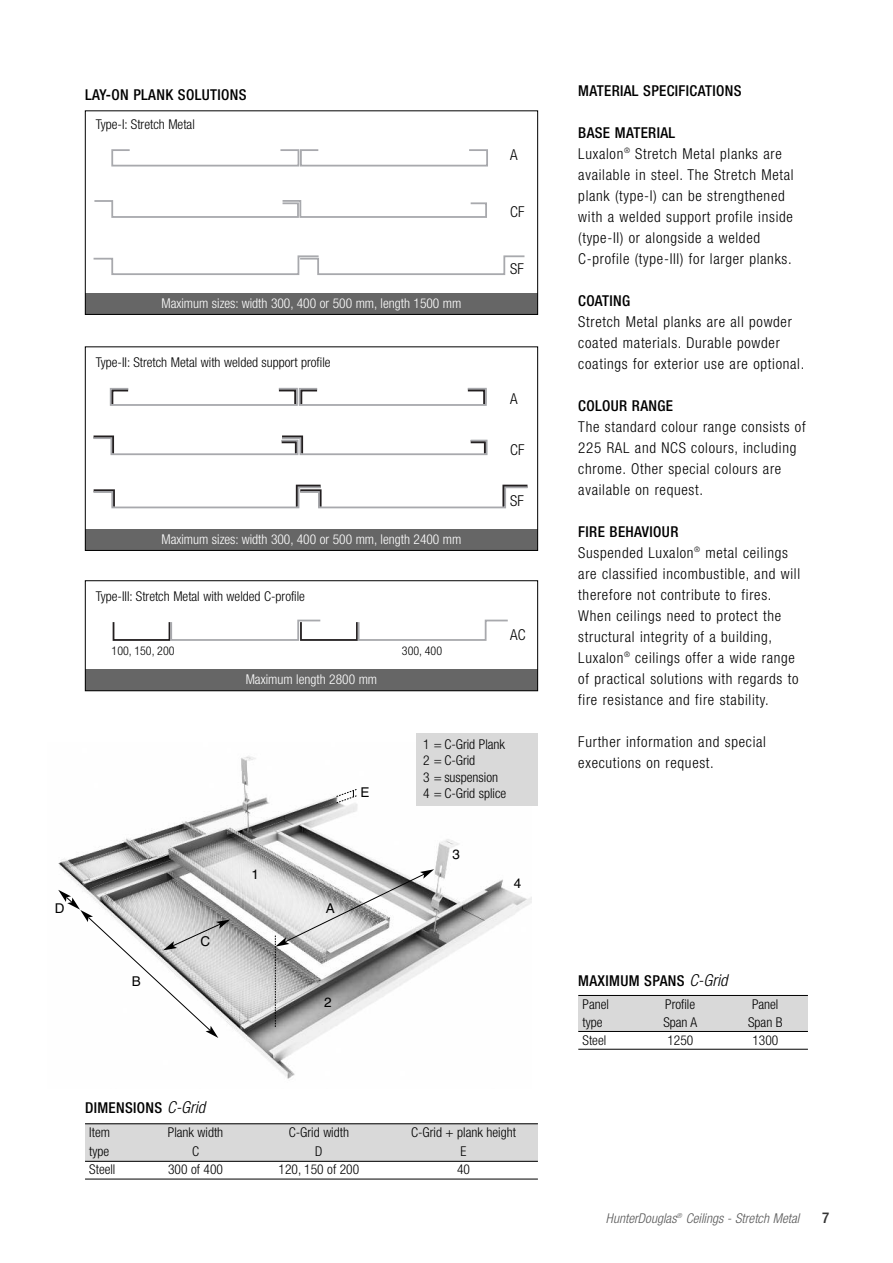
<style>
.page{position:relative;width:893px;height:1263px;background:#fff}
.page>*{position:absolute;margin:0;border:0;box-sizing:border-box;transform-origin:0 0}
.t1{font:300 condensed 15px/21px "Helvetica Neue";letter-spacing:.045em;color:#000}
.t2{font:500 condensed 15px "Helvetica Neue";letter-spacing:.025em;color:#000}
.t3{font:500 condensed 15px "Helvetica Neue";color:#333}
.t4{font:300 condensed 13.5px/16.5px "Helvetica Neue";color:#000}
.t5{font:300 condensed 13.5px "Helvetica Neue";color:#fff}
.t6{font:italic 300 condensed 13.5px "Helvetica Neue";letter-spacing:.005em;color:#595959}
.t7{font:13.5px "Helvetica";color:#000}
.t8{font:300 condensed 12px "Helvetica Neue";color:#000}
.s1{font-weight:300;font-style:italic;font-size:16.5px}
.s2{font-weight:500}
</style>
<div class="page">
<div style="left:85px;top:670px;width:453px;height:21px;background:#666"></div>
<div style="left:85px;top:529px;width:453px;height:22px;background:#666"></div>
<img style="left:58px;top:742px;width:473px;height:337px">
<div style="left:417px;top:733px;width:121px;height:73px;background:#d9d9d9"></div>
<svg style="left:111px;top:149px;width:377px;height:18px"></svg>
<svg style="left:94px;top:255px;width:430px;height:20px"></svg>
<svg style="left:109px;top:388px;width:378px;height:18px"></svg>
<svg style="left:94px;top:435px;width:394px;height:21px"></svg>
<svg style="left:94px;top:200px;width:393px;height:18px"></svg>
<svg style="left:94px;top:484px;width:433px;height:25px"></svg>
<div style="left:113px;top:621px;width:57px;height:20px;border:2px solid #231f20"></div>
<svg style="left:169px;top:619px;width:152px;height:22px"></svg>
<div style="left:300px;top:621px;width:58px;height:20px;border:2px solid #231f20"></div>
<svg style="left:357px;top:619px;width:151px;height:22px"></svg>
<div style="left:85px;top:293px;width:453px;height:22px;background:#666"></div>
<div style="left:85px;top:580px;width:453px;height:111px;border:1px solid #000"></div>
<div style="left:85px;top:1123px;width:453px;height:39px;background:#d9d9d9"></div>
<hr style="left:85px;top:1123px;width:453px;height:1px;background:#000">
<hr style="left:85px;top:1161px;width:453px;height:1px;background:#000">
<hr style="left:85px;top:1179px;width:453px;height:1px;background:#000">
<div style="left:578px;top:995px;width:230px;height:36px;background:#d9d9d9"></div>
<hr style="left:578px;top:995px;width:230px;height:1px;background:#000">
<hr style="left:578px;top:1031px;width:230px;height:1px;background:#000">
<hr style="left:578px;top:1049px;width:230px;height:1px;background:#000">
<svg style="left:275px;top:869px;width:159px;height:158px"></svg>
<div style="left:85px;top:111px;width:453px;height:204px;border:1px solid #000"></div>
<div style="left:85px;top:347px;width:453px;height:204px;border:1px solid #000"></div>
<svg style="left:58px;top:890px;width:172px;height:148px"></svg>
<svg style="left:336px;top:789px;width:21px;height:14px"></svg>
<p class="t7" style="left:55px;top:900px;width:11px">D</p>
<p class="t2" style="left:85px;top:89px;width:163px">LAY-ON PLANK SOLUTIONS</p>
<p class="t4" style="left:96px;top:117px;width:101px">Type-I: Stretch Metal</p>
<p class="t5" style="left:161px;top:298px;width:302px">Maximum sizes: width 300, 400 or 500 mm, length 1500 mm</p>
<p class="t4" style="left:96px;top:355px;width:236px">Type-II: Stretch Metal with welded support profile</p>
<p class="t5" style="left:161px;top:534px;width:302px">Maximum sizes: width 300, 400 or 500 mm, length 2400 mm</p>
<p class="t4" style="left:96px;top:589px;width:211px">Type-III: Stretch Metal with welded C-profile</p>
<p class="t8" style="left:112px;top:646px;width:64px">100, 150, 200</p>
<p class="t8" style="left:402px;top:646px;width:42px">300, 400</p>
<p class="t5" style="left:246px;top:674px;width:133px">Maximum length 2800 mm</p>
<p class="t1" style="left:510px;top:145px;width:9px">A</p>
<p class="t1" style="left:510px;top:202px;width:16px">CF</p>
<p class="t1" style="left:510px;top:259px;width:15px">SF</p>
<p class="t1" style="left:510px;top:389px;width:9px">A</p>
<p class="t1" style="left:510px;top:440px;width:16px">CF</p>
<p class="t1" style="left:510px;top:491px;width:15px">SF</p>
<p class="t1" style="left:510px;top:625px;width:17px">AC</p>
<p class="t7" style="left:132px;top:973px;width:11px">B</p>
<p class="t7" style="left:200px;top:933px;width:11px">C</p>
<p class="t7" style="left:251px;top:866px;width:9px">1</p>
<p class="t7" style="left:360px;top:784px;width:11px">E</p>
<p class="t7" style="left:326px;top:900px;width:11px">A</p>
<p class="t7" style="left:324px;top:994px;width:9px">2</p>
<p class="t4" style="left:423px;top:737px;width:85px">1 = C-Grid Plank<br>2 = C-Grid<br>3 = suspension<br>4 = C-Grid splice</p>
<p class="t7" style="left:453px;top:846px;width:9px">3</p>
<p class="t7" style="left:514px;top:875px;width:9px">4</p>
<p class="t2" style="left:85px;top:1102px;width:122px">DIMENSIONS <span class="s1">C-Grid</span></p>
<p class="t4" style="left:89px;top:1125px;width:22px">Item</p>
<p class="t4" style="left:168px;top:1125px;width:57px">Plank width</p>
<p class="t4" style="left:289px;top:1125px;width:62px">C-Grid width</p>
<p class="t4" style="left:411px;top:1125px;width:106px">C-Grid + plank height</p>
<p class="t4" style="left:89px;top:1144px;width:21px">type</p>
<p class="t4" style="left:192px;top:1144px;width:9px">C</p>
<p class="t4" style="left:315px;top:1144px;width:9px">D</p>
<p class="t4" style="left:460px;top:1144px;width:7px">E</p>
<p class="t4" style="left:89px;top:1162px;width:28px">Steell</p>
<p class="t4" style="left:168px;top:1162px;width:56px">300 of 400</p>
<p class="t4" style="left:279px;top:1162px;width:82px">120, 150 of 200</p>
<p class="t4" style="left:457px;top:1162px;width:14px">40</p>
<p class="t2" style="left:578px;top:85px;width:165px">MATERIAL SPECIFICATIONS</p>
<p class="t1" style="left:578px;top:123px;width:217px"><span class="s2">BASE MATERIAL<br></span>Luxalon<sup>®</sup> Stretch Metal planks are available in steel. The Stretch Metal plank (type-I) can be strengthened with a welded support profile inside (type-II) or alongside a welded C-profile (type-III) for larger planks.</p>
<p class="t2" style="left:578px;top:295px;width:53px">COATING</p>
<p class="t1" style="left:578px;top:312px;width:227px">Stretch Metal planks are all powder coated materials. Durable powder coatings for exterior use are optional.</p>
<p class="t2" style="left:578px;top:400px;width:96px">COLOUR RANGE</p>
<p class="t1" style="left:578px;top:417px;width:229px">The standard colour range consists of<br>225 RAL and NCS colours, including chrome. Other special colours are available on request.</p>
<p class="t1" style="left:578px;top:522px;width:223px"><span class="s2">FIRE BEHAVIOUR<br></span>Suspended Luxalon<sup>®</sup> metal ceilings are classified incombustible, and will therefore not contribute to fires.<br>When ceilings need to protect the structural integrity of a building, Luxalon<sup>®</sup> ceilings offer a wide range of practical solutions with regards to fire resistance and fire stability.</p>
<p class="t1" style="left:578px;top:732px;width:189px">Further information and special executions on request.</p>
<p class="t2" style="left:578px;top:975px;width:151px">MAXIMUM SPANS <span class="s1">C-Grid</span></p>
<p class="t4" style="left:583px;top:997px;width:28px">Panel</p>
<p class="t4" style="left:665px;top:997px;width:31px">Profile</p>
<p class="t4" style="left:752px;top:997px;width:28px">Panel</p>
<p class="t4" style="left:583px;top:1015px;width:21px">type</p>
<p class="t4" style="left:663px;top:1015px;width:36px">Span A</p>
<p class="t4" style="left:748px;top:1015px;width:36px">Span B</p>
<p class="t4" style="left:583px;top:1033px;width:25px">Steel</p>
<p class="t4" style="left:667px;top:1033px;width:27px">1250</p>
<p class="t4" style="left:752px;top:1033px;width:27px">1300</p>
<p class="t6" style="left:606px;top:1213px;width:195px">HunterDouglas<sup>®</sup> Ceilings - Stretch Metal</p>
<p class="t3" style="left:822px;top:1212px;width:9px">7</p>
</div>
